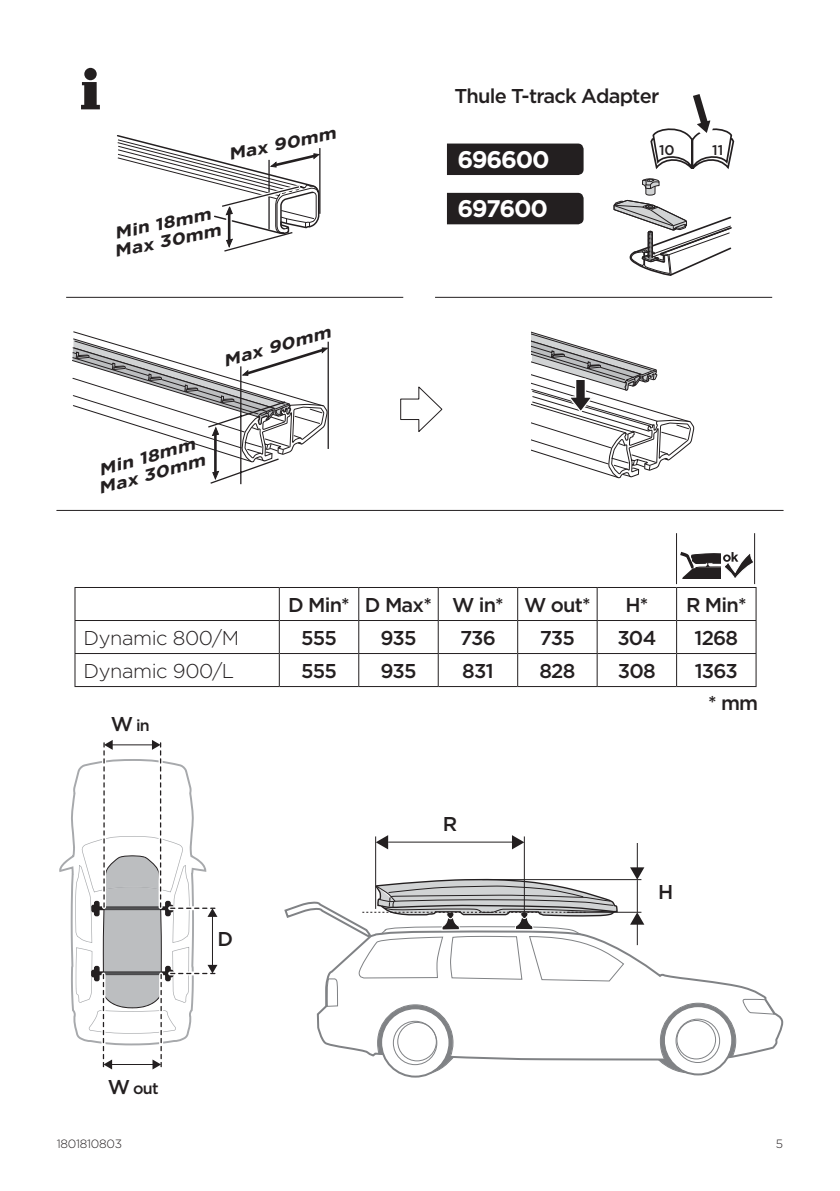
<style>
.page{position:relative;width:840px;height:1191px;background:#fff}
.page>*{position:absolute;margin:0;border:0;box-sizing:border-box;transform-origin:0 0}
.t1{font:700 24px/49.6px "Thule";letter-spacing:-.05em;color:#fff}
.t2{font:500 20px "Thule";letter-spacing:-.04em;color:#231f20}
.t3{font:300 20px "Thule";letter-spacing:-.02em;color:#231f20}
.t4{font:italic 700 16.6px/18px "Thule";color:#231f20;scale:1.16 1}
.t5{font:italic 700 16.4px/17.8px "Thule";color:#231f20;text-align:center;scale:1.19 1}
.t6{font:500 16px "Thule";color:#231f20}
.t7{font:500 14px "Thule";color:#231f20}
.t8{font:300 12px "Thule";letter-spacing:-.02em;color:#231f20}
.s1{font-size:20px}
</style>
<div class="page">
<hr style="left:66px;top:297px;width:337px;height:1px;background:#231f20">
<hr style="left:435px;top:297px;width:336px;height:1px;background:#231f20">
<svg style="left:531px;top:331px;width:163px;height:148px"></svg>
<svg style="left:72px;top:331px;width:257px;height:154px"></svg>
<svg style="left:117px;top:135px;width:204px;height:117px"></svg>
<hr style="left:57px;top:510px;width:725px;height:1px;background:#231f20">
<div style="left:447px;top:193px;width:136px;height:31px;background:#231f20"></div>
<div style="left:447px;top:143px;width:136px;height:32px;background:#231f20"></div>
<svg style="left:613px;top:94px;width:121px;height:182px"></svg>
<svg style="left:400px;top:386px;width:43px;height:46px"></svg>
<svg style="left:81px;top:82px;width:19px;height:27px"></svg>
<div style="left:84px;top:68px;width:13px;height:12px;background:#231f20;border-radius:50%"></div>
<svg style="left:680px;top:547px;width:75px;height:34px"></svg>
<svg style="left:644px;top:963px;width:139px;height:98px"></svg>
<svg style="left:656px;top:998px;width:118px;height:77px"></svg>
<div style="left:664px;top:1006px;width:67px;height:68px;background:#fff;border-radius:50%"></div>
<div style="left:662px;top:1005px;width:70px;height:70px;border:2px solid #808285;border-radius:50%"></div>
<div style="left:676px;top:1020px;width:39px;height:39px;border:1px solid #808285;border-radius:50%"></div>
<div style="left:675px;top:1018px;width:44px;height:45px;border:1px solid #808285;border-radius:50%"></div>
<svg style="left:284px;top:835px;width:360px;height:241px"></svg>
<hr style="left:566px;top:911px;width:75px;height:1px;background:#231f20">
<svg style="left:59px;top:782px;width:16px;height:247px"></svg>
<svg style="left:75px;top:740px;width:142px;height:329px"></svg>
<hr style="left:74px;top:587px;width:205px;height:1px;background:#231f20">
<hr style="left:74px;top:588px;width:1px;height:32px;background:#231f20">
<hr style="left:279px;top:587px;width:79px;height:1px;background:#231f20">
<hr style="left:279px;top:588px;width:1px;height:32px;background:#231f20">
<hr style="left:358px;top:587px;width:80px;height:1px;background:#231f20">
<hr style="left:358px;top:588px;width:1px;height:32px;background:#231f20">
<hr style="left:438px;top:587px;width:79px;height:1px;background:#231f20">
<hr style="left:437px;top:588px;width:1px;height:32px;background:#231f20">
<hr style="left:517px;top:587px;width:79px;height:1px;background:#231f20">
<hr style="left:517px;top:588px;width:1px;height:32px;background:#231f20">
<hr style="left:596px;top:587px;width:80px;height:1px;background:#231f20">
<hr style="left:596px;top:588px;width:1px;height:32px;background:#231f20">
<hr style="left:676px;top:587px;width:80px;height:1px;background:#231f20">
<hr style="left:675px;top:588px;width:1px;height:32px;background:#231f20">
<hr style="left:755px;top:588px;width:1px;height:32px;background:#231f20">
<hr style="left:74px;top:620px;width:205px;height:1px;background:#231f20">
<hr style="left:74px;top:621px;width:1px;height:32px;background:#231f20">
<hr style="left:279px;top:620px;width:79px;height:1px;background:#231f20">
<hr style="left:279px;top:621px;width:1px;height:32px;background:#231f20">
<hr style="left:358px;top:620px;width:80px;height:1px;background:#231f20">
<hr style="left:358px;top:621px;width:1px;height:32px;background:#231f20">
<hr style="left:438px;top:620px;width:79px;height:1px;background:#231f20">
<hr style="left:437px;top:621px;width:1px;height:32px;background:#231f20">
<hr style="left:517px;top:620px;width:79px;height:1px;background:#231f20">
<hr style="left:517px;top:621px;width:1px;height:32px;background:#231f20">
<hr style="left:596px;top:620px;width:80px;height:1px;background:#231f20">
<hr style="left:596px;top:621px;width:1px;height:32px;background:#231f20">
<hr style="left:676px;top:620px;width:80px;height:1px;background:#231f20">
<hr style="left:675px;top:621px;width:1px;height:32px;background:#231f20">
<hr style="left:755px;top:621px;width:1px;height:32px;background:#231f20">
<hr style="left:74px;top:653px;width:205px;height:1px;background:#231f20">
<hr style="left:74px;top:654px;width:1px;height:32px;background:#231f20">
<hr style="left:279px;top:653px;width:79px;height:1px;background:#231f20">
<hr style="left:279px;top:654px;width:1px;height:32px;background:#231f20">
<hr style="left:358px;top:653px;width:80px;height:1px;background:#231f20">
<hr style="left:358px;top:654px;width:1px;height:32px;background:#231f20">
<hr style="left:438px;top:653px;width:79px;height:1px;background:#231f20">
<hr style="left:437px;top:654px;width:1px;height:32px;background:#231f20">
<hr style="left:517px;top:653px;width:79px;height:1px;background:#231f20">
<hr style="left:517px;top:654px;width:1px;height:32px;background:#231f20">
<hr style="left:596px;top:653px;width:80px;height:1px;background:#231f20">
<hr style="left:596px;top:654px;width:1px;height:32px;background:#231f20">
<hr style="left:676px;top:653px;width:80px;height:1px;background:#231f20">
<hr style="left:675px;top:654px;width:1px;height:32px;background:#231f20">
<hr style="left:755px;top:654px;width:1px;height:32px;background:#231f20">
<hr style="left:74px;top:686px;width:205px;height:1px;background:#231f20">
<hr style="left:279px;top:686px;width:79px;height:1px;background:#231f20">
<hr style="left:358px;top:686px;width:80px;height:1px;background:#231f20">
<hr style="left:438px;top:686px;width:79px;height:1px;background:#231f20">
<hr style="left:517px;top:686px;width:79px;height:1px;background:#231f20">
<hr style="left:596px;top:686px;width:80px;height:1px;background:#231f20">
<hr style="left:676px;top:686px;width:80px;height:1px;background:#231f20">
<hr style="left:675px;top:533px;width:1px;height:50px;background:#231f20">
<hr style="left:753px;top:533px;width:1px;height:50px;background:#231f20">
<p class="t4" style="left:227px;top:146px;width:96px;rotate:-12deg">Max 90mm</p>
<p class="t4" style="left:109px;top:226px;width:95px;rotate:-12deg">Min 18mm<br>Max 30mm</p>
<p class="t5" style="left:221px;top:352px;width:95px;rotate:-15deg">Max 90mm</p>
<p class="t5" style="left:92px;top:463px;width:94px;rotate:-15deg">Min 18mm<br>Max 30mm</p>
<p class="t2" style="left:454px;top:83px;width:206px">Thule T-track Adapter</p>
<p class="t1" style="left:457px;top:135px;width:94px">696600<br>697600</p>
<p class="t7" style="left:658px;top:141px;width:17px">10</p>
<p class="t7" style="left:711px;top:141px;width:13px">11</p>
<p class="t2" style="left:288px;top:592px;width:304px">D Min* D Max* W in* W out*</p>
<p class="t2" style="left:625px;top:592px;width:24px">H*</p>
<p class="t2" style="left:685px;top:592px;width:62px">R Min*</p>
<p class="t3" style="left:83px;top:625px;width:157px">Dynamic 800/M</p>
<p class="t2" style="left:301px;top:625px;width:37px">555</p>
<p class="t2" style="left:380px;top:625px;width:38px">935</p>
<p class="t2" style="left:460px;top:625px;width:37px">736</p>
<p class="t2" style="left:539px;top:625px;width:36px">735</p>
<p class="t2" style="left:617px;top:625px;width:40px">304</p>
<p class="t2" style="left:694px;top:625px;width:45px">1268</p>
<p class="t3" style="left:83px;top:658px;width:152px">Dynamic 900/L</p>
<p class="t2" style="left:301px;top:658px;width:37px">555</p>
<p class="t2" style="left:380px;top:658px;width:38px">935</p>
<p class="t2" style="left:462px;top:658px;width:33px">831</p>
<p class="t2" style="left:539px;top:658px;width:37px">828</p>
<p class="t2" style="left:617px;top:658px;width:39px">308</p>
<p class="t2" style="left:694px;top:658px;width:45px">1363</p>
<p class="t6" style="left:111px;top:714px;width:41px"><span class="s1">W</span> in</p>
<p class="t6" style="left:108px;top:1077px;width:52px"><span class="s1">W</span> out</p>
<p class="t2" style="left:217px;top:925px;width:17px">D</p>
<p class="t2" style="left:442px;top:811px;width:16px">R</p>
<p class="t2" style="left:708px;top:689px;width:51px">* mm</p>
<p class="t2" style="left:657px;top:878px;width:17px">H</p>
<p class="t8" style="left:57px;top:1135px;width:67px">1801810803</p>
<p class="t8" style="left:775px;top:1135px;width:9px">5</p>
</div>
